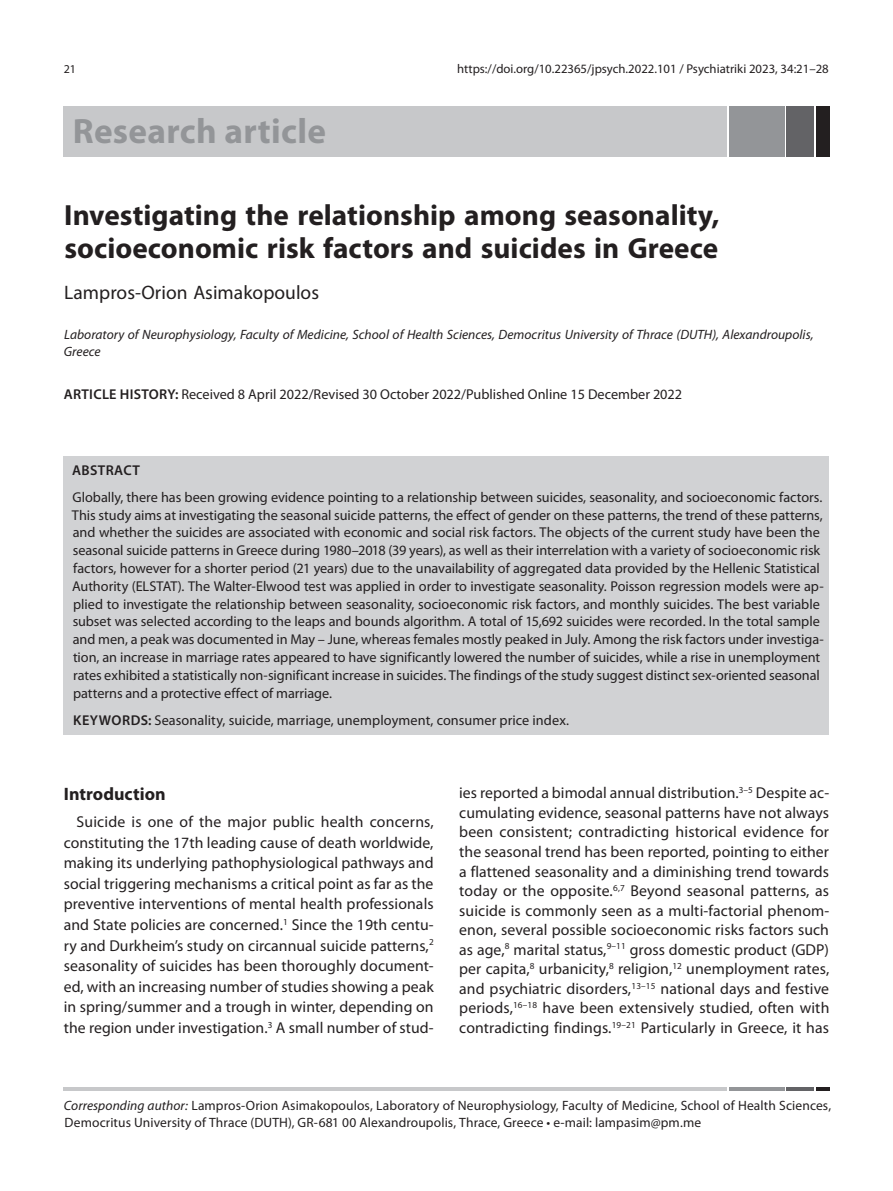
<style>
.page{position:relative;width:893px;height:1191px;background:#fff}
.page>*{position:absolute;margin:0;border:0;box-sizing:border-box;transform-origin:0 0}
.t1{font:700 35.25px "Myriad Pro";letter-spacing:.01em;color:#939598}
.t2{font:700 29.25px/32.2px "Myriad Pro";color:#231f20}
.t3{font:19.5px "Myriad Pro";color:#231f20}
.t4{font:700 18px "Myriad Pro";color:#231f20}
.t5{font:15.75px/19.5px "Myriad Pro";letter-spacing:.005em;color:#231f20;text-align:justify}
.t6{font:14.25px/17.9px "Myriad Pro";color:#231f20}
.t7{font:600 14.25px "Myriad Pro";letter-spacing:.025em;color:#231f20}
.t8{font:13.5px/16.8px "Myriad Pro";letter-spacing:.01em;color:#231f20}
.t9{font:italic 13.5px/16.8px "Myriad Pro";color:#231f20}
.t10{font:12.75px "Myriad Pro";color:#231f20}
.t11{font:12px "Myriad Pro";color:#231f20}
.s1{font-weight:600}
.s2{font-style:italic}
</style>
<div class="page">
<div style="left:64px;top:106px;width:663px;height:51px;background:#c7c8ca"></div>
<div style="left:729px;top:106px;width:56px;height:51px;background:#939598"></div>
<div style="left:787px;top:106px;width:27px;height:51px;background:#636366"></div>
<div style="left:816px;top:106px;width:13px;height:51px;background:#231f20"></div>
<hr style="left:64px;top:1087px;width:663px;height:3px;background:#c7c8ca">
<hr style="left:729px;top:1087px;width:56px;height:3px;background:#939598">
<hr style="left:787px;top:1087px;width:27px;height:3px;background:#636366">
<svg style="left:816px;top:1087px;width:13px;height:3px"></svg>
<div style="left:64px;top:456px;width:765px;height:279px;background:#d1d2d4"></div>
<p class="t11" style="left:64px;top:62px;width:14px">21</p>
<p class="t10" style="left:457px;top:61px;width:373px">https://doi.org/10.22365/jpsych.2022.101 / Psychiatriki 2023, 34:21–28</p>
<h1 class="t1" style="left:73px;top:108px;width:255px">Research article</h1>
<h2 class="t2" style="left:64px;top:198px;width:657px">Investigating the relationship among seasonality, socioeconomic risk factors and suicides in Greece</h2>
<h3 class="t3" style="left:64px;top:280px;width:256px">Lampros-Orion Asimakopoulos</h3>
<p class="t9" style="left:64px;top:326px;width:751px">Laboratory of Neurophysiology, Faculty of Medicine, School of Health Sciences, Democritus University of Thrace (DUTH), Alexandroupolis,<br>Greece</p>
<p class="t6" style="left:64px;top:385px;width:620px"><span class="s1">ARTICLE HISTORY:</span> Received 8 April 2022/Revised 30 October 2022/Published Online 15 December 2022</p>
<p class="t7" style="left:72px;top:461px;width:69px">ABSTRACT</p>
<p class="t6" style="left:72px;top:488px;width:753px">Globally, there has been growing evidence pointing to a relationship between suicides, seasonality, and socioeconomic factors.<br>This study aims at investigating the seasonal suicide patterns, the effect of gender on these patterns, the trend of these patterns, and whether the suicides are associated with economic and social risk factors. The objects of the current study have been the seasonal suicide patterns in Greece during 1980–2018 (39 years), as well as their interrelation with a variety of socioeconomic risk factors, however for a shorter period (21 years) due to the unavailability of aggregated data provided by the Hellenic Statistical Authority (ELSTAT). The Walter-Elwood test was applied in order to investigate seasonality. Poisson regression models were ap&shy;plied to investigate the relationship between seasonality, socioeconomic risk factors, and monthly suicides. The best variable subset was selected according to the leaps and bounds algorithm. A total of 15,692 suicides were recorded. In the total sample and men, a peak was documented in May – June, whereas females mostly peaked in July. Among the risk factors under investiga&shy;tion, an increase in marriage rates appeared to have significantly lowered the number of suicides, while a rise in unemployment rates exhibited a statistically non-significant increase in suicides. The findings of the study suggest distinct sex-oriented seasonal patterns and a protective effect of marriage.</p>
<p class="t6" style="left:73px;top:711px;width:497px"><span class="s1">KEYWORDS:</span> Seasonality, suicide, marriage, unemployment, consumer price index.</p>
<p class="t4" style="left:64px;top:782px;width:103px">Introduction</p>
<p class="t5" style="left:64px;top:811px;width:372px;line-height:20.5px;text-indent:13px">Suicide is one of the major public health concerns, constituting the 17th leading cause of death worldwide, making its underlying pathophysiological pathways and social triggering mechanisms a critical point as far as the preventive interventions of mental health professionals and State policies are concerned.<sup>1</sup> Since the 19th centu&shy;ry and Durkheim’s study on circannual suicide patterns,<sup>2 </sup>seasonality of suicides has been thoroughly document&shy;ed, with an increasing number of studies showing a peak in spring/summer and a trough in winter, depending on the region under investigation.<sup>3</sup> A small number of stud-</p>
<p class="t5" style="left:459px;top:783px;width:372px">ies reported a bimodal annual distribution.<sup>3–5</sup> Despite ac&shy;cumulating evidence, seasonal patterns have not always been consistent; contradicting historical evidence for the seasonal trend has been reported, pointing to either a flattened seasonality and a diminishing trend towards today or the opposite.<sup>6,7</sup> Beyond seasonal patterns, as suicide is commonly seen as a multi-factorial phenom&shy;enon, several possible socioeconomic risks factors such as age,<sup>8</sup> marital status,<sup>9–11</sup> gross domestic product (GDP) per capita,<sup>8</sup> urbanicity,<sup>8</sup> religion,<sup>12</sup> unemployment rates, and psychiatric disorders,<sup>13–15</sup> national days and festive periods,<sup>16–18</sup> have been extensively studied, often with contradicting findings.<sup>19–21</sup> Particularly in Greece, it has</p>
<p class="t8" style="left:64px;top:1097px;width:769px"><span class="s2">Corresponding author:</span> Lampros-Orion Asimakopoulos, Laboratory of Neurophysiology, Faculty of Medicine, School of Health Sciences,<br>Democritus University of Thrace (DUTH), GR-681 00 Alexandroupolis, Thrace, Greece • e-mail: lampasim@pm.me</p>
</div>
